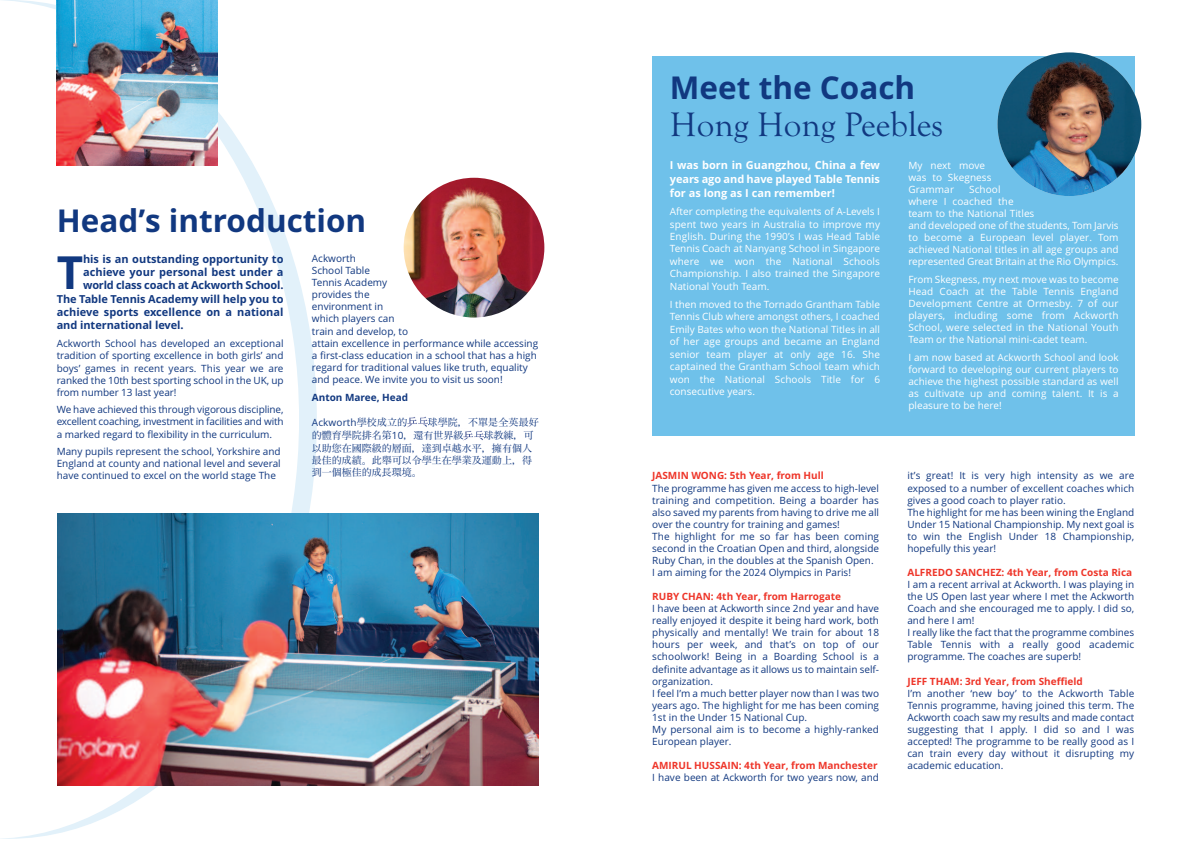
<style>
.page{position:relative;width:1191px;height:842px;background:#fff}
.page>*{position:absolute;margin:0;border:0;box-sizing:border-box;transform-origin:0 0}
.t1{font:700 45.7px "Open Sans";color:#113880}
.t2{font:35px "Goudy Old Style T";color:#113880}
.t3{font:700 31.5px "Open Sans";color:#113880}
.t4{font:700 11px "Open Sans";letter-spacing:-.005em;color:#113880}
.t5{font:700 11px/13.6px "Open Sans";letter-spacing:-.005em;color:#fff;text-align:justify}
.t6{font:10px/12.1px "Open Sans";color:#113880}
.t7{font:10px/12.1px "Open Sans";color:#fff;text-align:justify}
.t8{font:700 10px "Open Sans";color:#ee3529}
.t9{font:10px/13.2px "Hira Min Pro W3";color:#113880}
.t10{font:700 10px "Open Sans";color:#113880}
.s1{font-family:"Hira Min Pro W3"}
.s2{font-family:"Open Sans"}
</style>
<div class="page">
<svg style="left:299px;top:280px;width:18px;height:506px;fill:#e2f1fa"></svg>
<svg style="left:1px;top:0;width:298px;height:839px"></svg>
<img style="left:404px;top:178px;width:140px;height:139px;border-radius:50%">
<img style="left:57px;top:513px;width:482px;height:272px">
<img style="left:57px;top:0;width:160px;height:166px">
<div style="left:652px;top:57px;width:482px;height:379px;background:#6fc1ea"></div>
<img style="left:997px;top:52px;width:144px;height:144px;border-radius:50%">
<img style="left:405px;top:416px;width:23px;height:12px">
<img style="left:461px;top:430px;width:23px;height:11px">
<h3 class="t3" style="left:57px;top:203px;width:311px">Head’s introduction</h3>
<h1 class="t1" style="left:57px;top:247px;width:28px">T</h1>
<p class="t4" style="left:83px;top:253px;width:202px">his is an outstanding opportunity to</p>
<p class="t4" style="left:83px;top:266px;width:202px">achieve your personal best under a</p>
<p class="t4" style="left:83px;top:279px;width:202px">world class coach at Ackworth School.</p>
<p class="t4" style="left:57px;top:292px;width:228px">The Table Tennis Academy will help you to</p>
<p class="t4" style="left:57px;top:306px;width:228px">achieve sports excellence on a national</p>
<p class="t4" style="left:57px;top:319px;width:128px">and international level.</p>
<p class="t6" style="left:57px;top:338px;width:228px;text-align:justify">Ackworth School has developed an exceptional tradition of sporting excellence in both girls’ and boys’ games in recent years. This year we are ranked the 10th best sporting school in the UK, up from number 13 last year!</p>
<p class="t6" style="left:57px;top:404px;width:228px;text-align:justify">We have achieved this through vigorous discipline, excellent coaching, investment in facilities and with a marked regard to flexibility in the curriculum.</p>
<p class="t6" style="left:57px;top:446px;width:225px;text-align:justify">Many pupils represent the school, Yorkshire and England at county and national level and several have continued to excel on the world stage The</p>
<p class="t6" style="left:312px;top:253px;width:228px">Ackworth<br>School Table<br>Tennis Academy<br>provides the<br>environment in<br>which players can<br>train and develop, to<br>attain excellence in performance while accessing a first-class education in a school that has a high regard for traditional values like truth, equality and peace. We invite you to visit us soon!</p>
<p class="t10" style="left:312px;top:391px;width:98px">Anton Maree, Head</p>
<p class="t6" style="left:312px;top:416px;width:97px">Ackworth<span class="s1">學校成立的</span></p>
<p class="t9" style="left:312px;top:414px;width:228px;text-indent:116px">球學院，不單是全英最好的體育學院排名第<span class="s2">10</span>，還有世界級</p>
<p class="t9" style="left:312px;top:428px;width:223px;text-align:right">球教練，可<br>以助您在國際級的層面，達到卓越水平，擁有個人</p>
<p class="t9" style="left:312px;top:454px;width:221px;line-height:12px">最佳的成績。此舉可以令學生在學業及運動上，得到一個極佳的成長環境。</p>
<h3 class="t3" style="left:670px;top:69px;width:247px">Meet the Coach</h3>
<h2 class="t2" style="left:670px;top:103px;width:275px">Hong Hong Peebles</h2>
<p class="t5" style="left:670px;top:159px;width:212px">I was born in Guangzhou, China a few years ago and have played Table Tennis for as long as I can remember!</p>
<p class="t7" style="left:670px;top:206px;width:212px;line-height:12.4px">After completing the equivalents of A-Levels I spent two years in Australia to improve my English. During the 1990’s I was Head Table Tennis Coach at Nanyang School in Singapore where we won the National Schools Championship. I also trained the Singapore National Youth Team.</p>
<p class="t7" style="left:670px;top:298px;width:212px;line-height:12.4px">I then moved to the Tornado Grantham Table Tennis Club where amongst others, I coached Emily Bates who won the National Titles in all of her age groups and became an England senior team player at only age 16. She captained the Grantham School team which won the National Schools Title for 6 consecutive years.</p>
<p class="t8" style="left:652px;top:470px;width:173px">JASMIN WONG: 5th Year, from Hull</p>
<p class="t6" style="left:652px;top:482px;width:228px">The programme has given me access to high-level training and competition. Being a boarder has also saved my parents from having to drive me all over the country for training and games!<br>The highlight for me so far has been coming second in the Croatian Open and third, alongside Ruby Chan, in the doubles at the Spanish Open.<br>I am aiming for the 2024 Olympics in Paris!</p>
<p class="t8" style="left:652px;top:591px;width:190px">RUBY CHAN: 4th Year, from Harrogate</p>
<p class="t6" style="left:652px;top:603px;width:228px">I have been at Ackworth since 2nd year and have really enjoyed it despite it being hard work, both physically and mentally! We train for about 18 hours per week, and that’s on top of our schoolwork! Being in a Boarding School is a definite advantage as it allows us to maintain self&shy;organization.<br>I feel I’m a much better player now than I was two years ago. The highlight for me has been coming 1st in the Under 15 National Cup.<br>My personal aim is to become a highly-ranked European player.</p>
<p class="t8" style="left:652px;top:760px;width:227px">AMIRUL HUSSAIN: 4th Year, from Manchester</p>
<p class="t6" style="left:652px;top:771px;width:228px">I have been at Ackworth for two years now, and</p>
<p class="t7" style="left:908px;top:159px;width:85px;text-align:left">My next move was to Skegness<br>Grammar</p>
<p class="t7" style="left:908px;top:183px;width:212px;text-align:left;text-indent:61px">School<br>where I coached the<br>team to the National Titles<br>and developed one of the students, Tom Jarvis to become a European level player. Tom achieved National titles in all age groups and represented Great Britain at the Rio Olympics.</p>
<p class="t7" style="left:908px;top:273px;width:212px">From Skegness, my next move was to become Head Coach at the Table Tennis England Development Centre at Ormesby. 7 of our players, including some from Ackworth School, were selected in the National Youth Team or the National mini-cadet team.</p>
<p class="t7" style="left:908px;top:351px;width:212px">I am now based at Ackworth School and look forward to developing our current players to achieve the highest possible standard as well as cultivate up and coming talent. It is a pleasure to be here!</p>
<p class="t6" style="left:907px;top:470px;width:228px">it’s great! It is very high intensity as we are exposed to a number of excellent coaches which gives a good coach to player ratio.<br>The highlight for me has been wining the England Under 15 National Championship. My next goal is to win the English Under 18 Championship, hopefully this year!</p>
<p class="t8" style="left:907px;top:567px;width:226px">ALFREDO SANCHEZ: 4th Year, from Costa Rica</p>
<p class="t6" style="left:907px;top:578px;width:228px">I am a recent arrival at Ackworth. I was playing in the US Open last year where I met the Ackworth Coach and she encouraged me to apply. I did so, and here I am!<br>I really like the fact that the programme combines Table Tennis with a really good academic programme. The coaches are superb!</p>
<p class="t8" style="left:907px;top:675px;width:177px">JEFF THAM: 3rd Year, from Sheffield</p>
<p class="t6" style="left:907px;top:687px;width:228px;text-align:justify">I’m another ‘new boy’ to the Ackworth Table Tennis programme, having joined this term. The Ackworth coach saw my results and made contact suggesting that I apply. I did so and I was accepted! The programme to be really good as I can train every day without it disrupting my academic education.</p>
</div>
